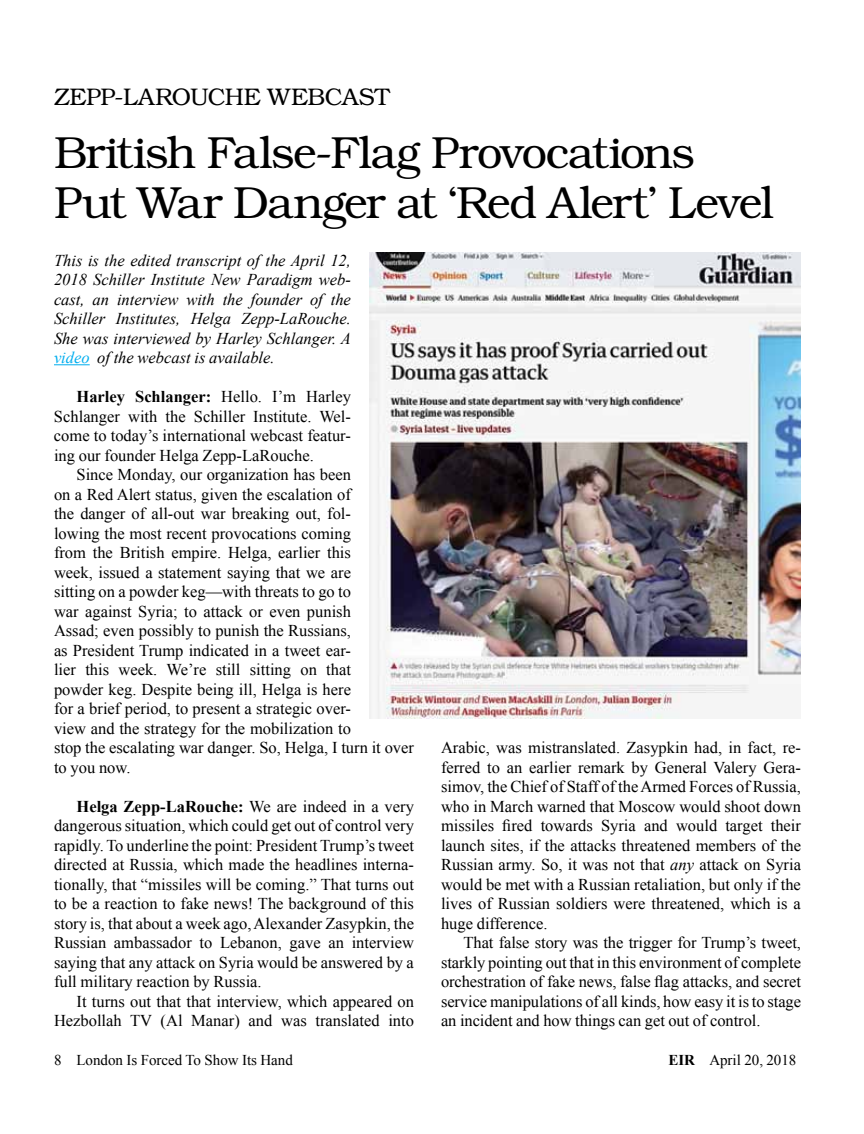
<style>
.page{position:relative;width:864px;height:1134px;background:#fff}
.page>*{position:absolute;margin:0;border:0;box-sizing:border-box;transform-origin:0 0}
.t1{font:300 45px/49.5px "Bookman";letter-spacing:-.035em;color:#000}
.t2{font:300 24px "Bookman";letter-spacing:-.02em;color:#000}
.t3{font:16.5px/19.5px "Times New Roman";color:#000;text-align:justify}
.t4{font:italic 16.5px/19.5px "Times New Roman";color:#000;text-align:justify}
.t5{font:15px "Times New Roman";color:#000}
.s1{color:#00aeef}
.s2{font-weight:700}
.s3{font-style:italic}
</style>
<div class="page">
<hr style="left:54px;top:364px;width:36px;height:1px;background:#00aeef">
<img style="left:369px;top:252px;width:432px;height:466px">
<h2 class="t2" style="left:54px;top:83px;width:337px">ZEPP-LAROUCHE WEBCAST</h2>
<h1 class="t1" style="left:54px;top:128px;width:721px">British False-Flag Provocations<br>Put War Danger at ‘Red Alert’ Level</h1>
<p class="t4" style="left:54px;top:250px;width:299px">This is the edited transcript of the April 12, 2018 Schiller Institute New Paradigm web&shy;cast, an interview with the founder of the Schiller Institutes, Helga Zepp-LaRouche.<br>She was interviewed by Harley Schlanger. A <span class="s1">video</span> of the webcast is available.</p>
<p class="t3" style="left:54px;top:386px;width:299px;text-indent:23px"><span class="s2">Harley Schlanger:</span> Hello. I’m Harley Schlanger with the Schiller Institute. Wel&shy;come to today’s international webcast featur&shy;ing our founder Helga Zepp-LaRouche.</p>
<p class="t3" style="left:54px;top:465px;width:362px;text-align:left;text-indent:23px">Since Monday, our organization has been<br>on a Red Alert status, given the escalation of<br>the danger of all-out war breaking out, fol-<br>lowing the most recent provocations coming<br>from the British empire. Helga, earlier this<br>week, issued a statement saying that we are<br>sitting on a powder keg—with threats to go to<br>war against Syria; to attack or even punish<br>Assad; even possibly to punish the Russians,<br>as President Trump indicated in a tweet ear-<br>lier this week. We’re still sitting on that<br>powder keg. Despite being ill, Helga is here<br>for a brief period, to present a strategic over-<br>view and the strategy for the mobilization to<br>stop the escalating war danger. So, Helga, I turn it over to you now.</p>
<p class="t3" style="left:54px;top:796px;width:362px;text-indent:23px"><span class="s2">Helga Zepp-LaRouche:</span> We are indeed in a very dangerous situation, which could get out of control very rapidly. To underline the point: President Trump’s tweet directed at Russia, which made the headlines interna&shy;tionally, that “missiles will be coming.” That turns out to be a reaction to fake news! The background of this story is, that about a week ago, Alexander Zasypkin, the Russian ambassador to Lebanon, gave an interview saying that any attack on Syria would be answered by a full military reaction by Russia.</p>
<p class="t3" style="left:54px;top:991px;width:362px;text-align:right">It turns out that that interview, which appeared on<br>Hezbollah TV (Al Manar) and was translated into</p>
<p class="t3" style="left:441px;top:738px;width:362px">Arabic, was mistranslated. Zasypkin had, in fact, re&shy;ferred to an earlier remark by General Valery Gera&shy;simov, the Chief of Staff of the Armed Forces of Russia, who in March warned that Moscow would shoot down missiles fired towards Syria and would target their launch sites, if the attacks threatened members of the Russian army. So, it was not that <span class="s3">any</span> attack on Syria would be met with a Russian retaliation, but only if the lives of Russian soldiers were threatened, which is a huge difference.</p>
<p class="t3" style="left:441px;top:933px;width:362px;text-indent:23px">That false story was the trigger for Trump’s tweet, starkly pointing out that in this environment of complete orchestration of fake news, false flag attacks, and secret service manipulations of all kinds, how easy it is to stage an incident and how things can get out of control.</p>
<p class="t5" style="left:54px;top:1050px;width:240px">8 London Is Forced To Show Its Hand</p>
<p class="t5" style="left:668px;top:1050px;width:130px"><span class="s2">EIR</span> April 20, 2018</p>
</div>
